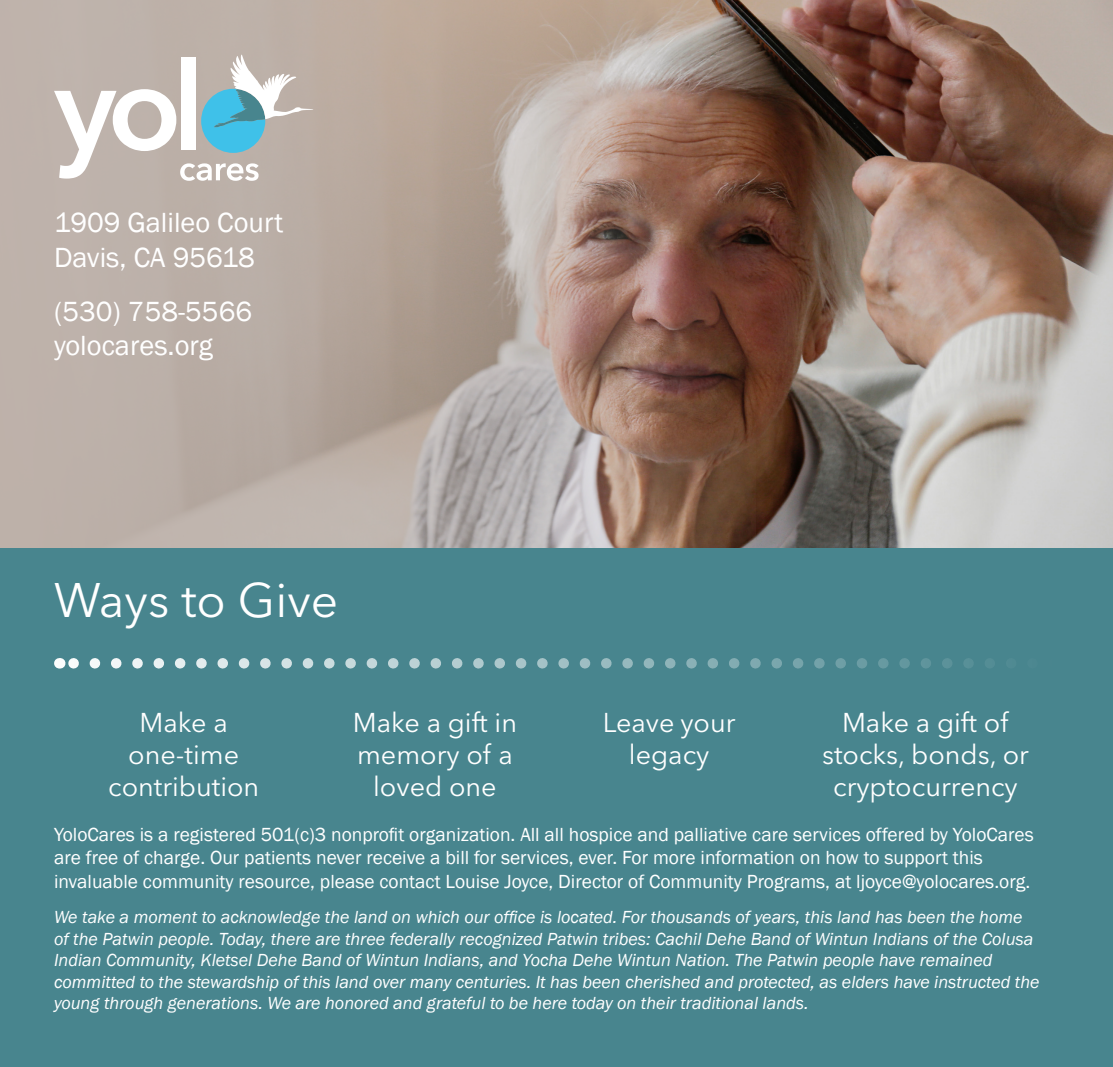
<style>
.page{position:relative;width:1113px;height:1067px;background:#fff}
.page>*{position:absolute;margin:0;border:0;box-sizing:border-box;transform-origin:0 0}
.t1{font:48px "Avenir Next LT Pro";color:#fff}
.t2{font:28.5px "Franklin Gothic";color:#fff}
.t3{font:27px/32.4px "Avenir Next LT Pro";color:#fff;text-align:center}
.t4{font:19.5px/23.4px "Franklin Gothic";color:#fff}
.t5{font:italic 18px/21.6px "Franklin Gothic";color:#fff}
</style>
<div class="page">
<img style="left:755px;top:1px;width:357px;height:547px">
<svg style="left:0;top:0;width:755px;height:548px;background:#ae9c92"></svg>
<div style="left:0;top:548px;width:1112px;height:518px;background:#48858e"></div>
<svg style="left:70px;top:658px;width:925px;height:10px"></svg>
<svg style="left:54px;top:55px;width:259px;height:126px"></svg>
<p class="t2" style="left:54px;top:205px;width:230px">1909 Galileo Court</p>
<p class="t2" style="left:54px;top:239px;width:202px">Davis, CA 95618</p>
<p class="t2" style="left:54px;top:294px;width:199px">(530) 758-5566</p>
<p class="t2" style="left:54px;top:328px;width:160px">yolocares.org</p>
<p class="t1" style="left:54px;top:571px;width:286px">Ways to Give</p>
<p class="t3" style="left:353px;top:706px;width:166px">Make a gift in memory of a loved one</p>
<p class="t3" style="left:603px;top:706px;width:134px">Leave your legacy</p>
<p class="t3" style="left:822px;top:706px;width:208px">Make a gift of stocks, bonds, or cryptocurrency</p>
<p class="t4" style="left:54px;top:823px;width:981px">YoloCares is a registered 501(c)3 nonprofit organization. All all hospice and palliative care services offered by YoloCares are free of charge. Our patients never receive a bill for services, ever. For more information on how to support this invaluable community resource, please contact Louise Joyce, Director of Community Programs, at ljoyce@yolocares.org.</p>
<p class="t5" style="left:54px;top:906px;width:987px">We take a moment to acknowledge the land on which our office is located. For thousands of years, this land has been the home of the Patwin people. Today, there are three federally recognized Patwin tribes: Cachil Dehe Band of Wintun Indians of the Colusa Indian Community, Kletsel Dehe Band of Wintun Indians, and Yocha Dehe Wintun Nation. The Patwin people have remained committed to the stewardship of this land over many centuries. It has been cherished and protected, as elders have instructed the young through generations. We are honored and grateful to be here today on their traditional lands.</p>
<p class="t3" style="left:108px;top:706px;width:153px">Make a one-time contribution</p>
</div>
